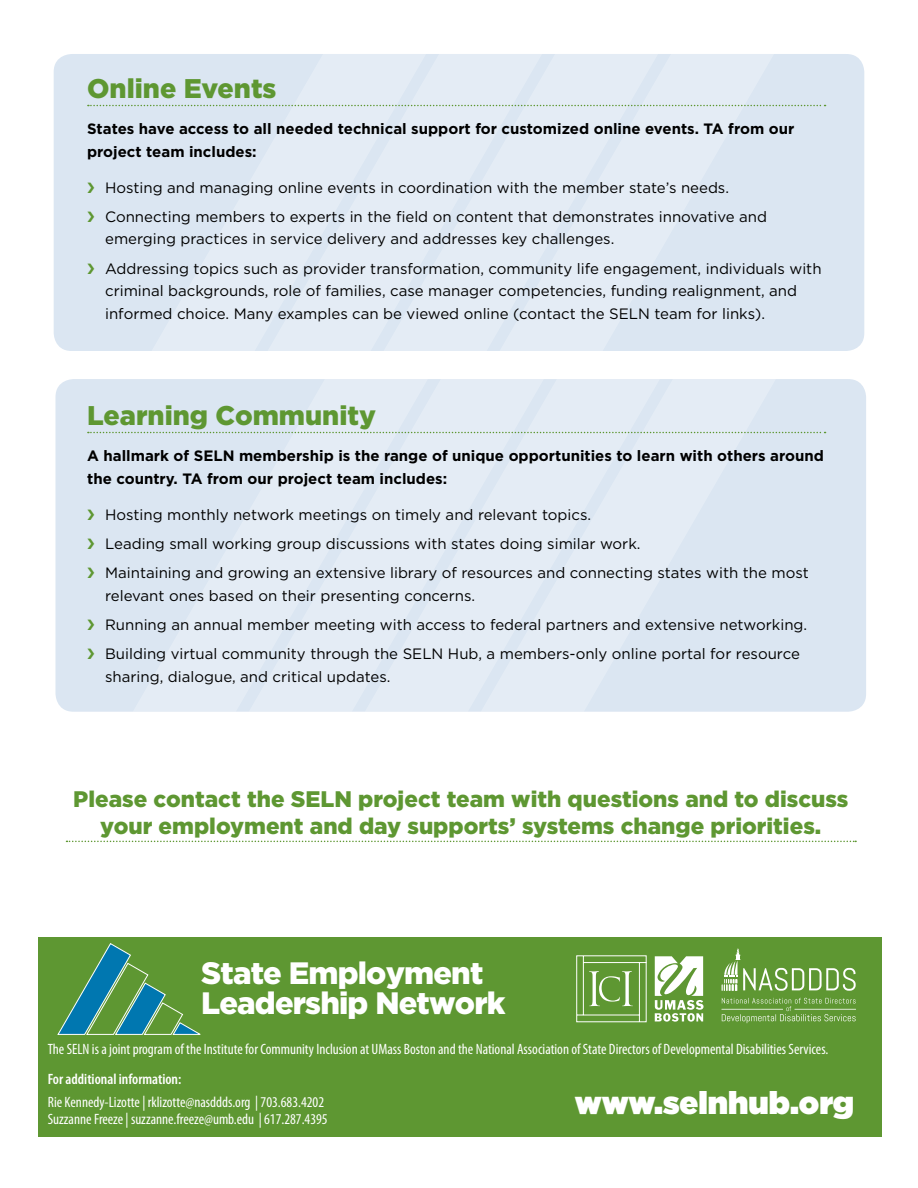
<style>
.page{position:relative;width:918px;height:1188px;background:#fff}
.page>*{position:absolute;margin:0;border:0;box-sizing:border-box;transform-origin:0 0}
._3__body_text{font:900 31.5px "Gotham HTF";color:#fff}
.t1{font:900 30.9px/30px "Gotham";letter-spacing:-.025em;color:#fff}
.t2{font:900 27px "Gotham HTF";color:#5e9732}
.t3{font:900 22.5px/27px "Gotham HTF";color:#5e9732;text-align:center}
.t4{font:15px/22.5px "Gotham HTF";color:#000}
.body_text_10{font:condensed 15px "Myriad Pro";color:#fff}
.text_bold{font:700 15px/22.5px "Gotham HTF";color:#000}
.body_text_10-2{font:600 condensed 15px "Myriad Pro";color:#fff}
</style>
<div class="page">
<div style="left:56px;top:379px;width:62px;height:333px;background:#dbe6f2"></div>
<svg style="left:118px;top:379px;width:87px;height:333px;background:#dce6f2"></svg>
<svg style="left:205px;top:379px;width:87px;height:333px;background:#e0e9f3"></svg>
<svg style="left:292px;top:379px;width:573px;height:333px;background:#e0e9f3"></svg>
<svg style="left:88px;top:432px;width:738px;height:1px"></svg>
<div style="left:54px;top:54px;width:62px;height:297px;background:#dbe6f2"></div>
<svg style="left:116px;top:54px;width:87px;height:297px;background:#dbe6f2"></svg>
<svg style="left:203px;top:54px;width:87px;height:297px;background:#dfe9f3"></svg>
<svg style="left:290px;top:54px;width:573px;height:297px;background:#e0e9f3"></svg>
<svg style="left:88px;top:105px;width:738px;height:1px"></svg>
<svg style="left:67px;top:841px;width:789px;height:1px"></svg>
<div style="left:38px;top:937px;width:844px;height:200px;background:#5e9732"></div>
<svg style="left:58px;top:943px;width:143px;height:92px"></svg>
<svg style="left:722px;top:998px;width:134px;height:25px"></svg>
<hr style="left:794px;top:1009px;width:62px;height:1px;background:#fff">
<hr style="left:721px;top:1009px;width:62px;height:1px;background:#fff">
<svg style="left:722px;top:949px;width:134px;height:42px"></svg>
<svg style="left:655px;top:956px;width:49px;height:66px"></svg>
<svg style="left:576px;top:955px;width:71px;height:67px"></svg>
<svg style="left:88px;top:509px;width:6px;height:11px"></svg>
<svg style="left:88px;top:538px;width:6px;height:11px"></svg>
<svg style="left:88px;top:568px;width:6px;height:10px"></svg>
<svg style="left:88px;top:619px;width:6px;height:11px"></svg>
<svg style="left:88px;top:649px;width:6px;height:10px"></svg>
<svg style="left:88px;top:182px;width:6px;height:11px"></svg>
<svg style="left:88px;top:211px;width:6px;height:11px"></svg>
<svg style="left:88px;top:263px;width:6px;height:11px"></svg>
<h2 class="t2" style="left:87px;top:73px;width:191px">Online Events</h2>
<p class="text_bold" style="left:87px;top:117px;width:709px">States have access to all needed technical support for customized online events. TA from our project team includes:</p>
<p class="t4" style="left:105px;top:176px;width:625px">Hosting and managing online events in coordination with the member state’s needs.</p>
<p class="t4" style="left:105px;top:205px;width:664px">Connecting members to experts in the field on content that demonstrates innovative and emerging practices in service delivery and addresses key challenges.</p>
<p class="t4" style="left:105px;top:257px;width:718px">Addressing topics such as provider transformation, community life engagement, individuals with criminal backgrounds, role of families, case manager competencies, funding realignment, and informed choice. Many examples can be viewed online (contact the SELN team for links).</p>
<h2 class="t2" style="left:87px;top:400px;width:290px">Learning Community</h2>
<p class="text_bold" style="left:87px;top:444px;width:738px">A hallmark of SELN membership is the range of unique opportunities to learn with others around the country. TA from our project team includes:</p>
<p class="t4" style="left:105px;top:503px;width:488px">Hosting monthly network meetings on timely and relevant topics.</p>
<p class="t4" style="left:105px;top:532px;width:537px">Leading small working group discussions with states doing similar work.</p>
<p class="t4" style="left:105px;top:561px;width:705px">Maintaining and growing an extensive library of resources and connecting states with the most relevant ones based on their presenting concerns.</p>
<p class="t4" style="left:105px;top:613px;width:704px">Running an annual member meeting with access to federal partners and extensive networking.</p>
<p class="t4" style="left:105px;top:642px;width:696px">Building virtual community through the SELN Hub, a members-only online portal for resource sharing, dialogue, and critical updates.</p>
<h2 class="t3" style="left:73px;top:785px;width:777px">Please contact the SELN project team with questions and to discuss your employment and day supports’ systems change priorities.</h2>
<p class="t1" style="left:201px;top:958px;width:306px">State Employment<br>Leadership Network</p>
<p class="body_text_10" style="left:48px;top:1041px;width:782px">The SELN is a joint program of the Institute for Community Inclusion at UMass Boston and the National Association of State Directors of Developmental Disabilities Services.</p>
<p class="body_text_10-2" style="left:48px;top:1071px;width:135px">For additional information:</p>
<p class="body_text_10" style="left:48px;top:1094px;width:278px">Rie Kennedy-Lizotte | rklizotte@nasddds.org | 703.683.4202</p>
<p class="body_text_10" style="left:48px;top:1110px;width:281px">Suzzanne Freeze | suzzanne.freeze@umb.edu | 617.287.4395</p>
<p class="_3__body_text" style="left:575px;top:1085px;width:281px">www.selnhub.org</p>
</div>
